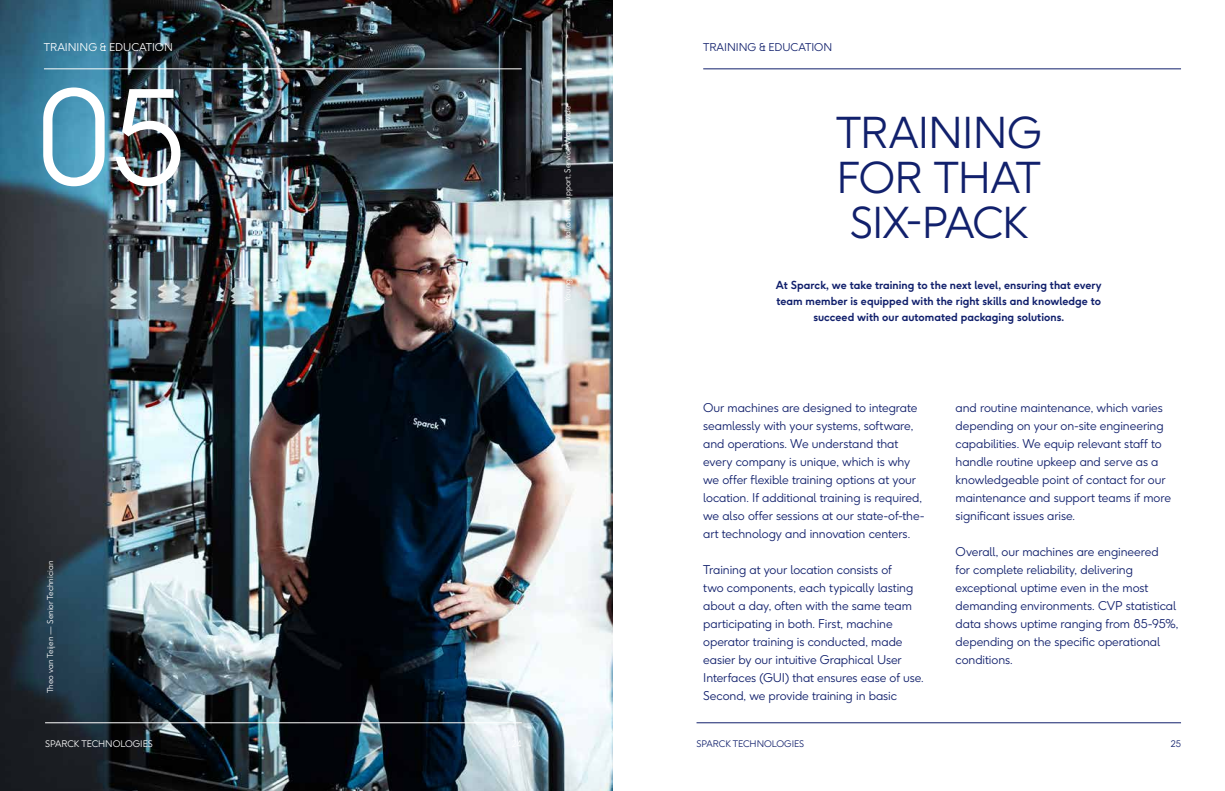
<style>
.page{position:relative;width:1225px;height:791px;background:#fff}
.page>*{position:absolute;margin:0;border:0;box-sizing:border-box;transform-origin:0 0}
.t1{font:300 128.9px "F37 Ginger";color:#fff}
.t2{font:300 42.2px/45px "F37 Ginger";letter-spacing:-.02em;color:#11206c;text-align:center}
.t3{font:300 12px/18px "F37 Ginger";letter-spacing:-.005em;color:#11206c}
.t4{font:700 11px/16px "F37 Ginger";letter-spacing:.005em;color:#11206c;text-align:center}
.t5{font:300 10.7px "F37 Ginger";color:#fff}
.t6{font:300 10.7px "F37 Ginger";color:#11206c}
.t7{font:300 9px "F37 Ginger";color:#fff}
.t8{font:300 9px "F37 Ginger";color:#11206c}
.t9{font:300 8px "F37 Ginger";color:#fff}
</style>
<div class="page">
<img style="left:0;top:0;width:612px;height:791px">
<hr style="left:44px;top:69px;width:478px;height:1px;background:#fff">
<hr style="left:45px;top:722px;width:477px;height:1px;background:#fff">
<hr style="left:703px;top:69px;width:478px;height:1px;background:#11206c">
<hr style="left:696px;top:722px;width:485px;height:1px;background:#11206c">
<p class="t5" style="left:44px;top:38px;width:130px">TRAINING &amp; EDUCATION</p>
<h1 class="t1" style="left:34px;top:25px;width:153px">05</h1>
<p class="t9" style="left:560px;top:302px;width:198px;rotate:-90deg">Young Dae — Installation, Support, Service Worldwide</p>
<p class="t9" style="left:43px;top:693px;width:134px;rotate:-90deg">Theo van Teijen — Senior Technician</p>
<p class="t7" style="left:45px;top:736px;width:109px">SPARCK TECHNOLOGIES</p>
<p class="t7" style="left:512px;top:736px;width:11px">24</p>
<p class="t6" style="left:703px;top:38px;width:130px">TRAINING &amp; EDUCATION</p>
<h2 class="t2" style="left:836px;top:105px;width:207px">TRAINING<br>FOR THAT<br>SIX-PACK</h2>
<p class="t4" style="left:776px;top:275px;width:327px">At Sparck, we take training to the next level, ensuring that every team member is equipped with the right skills and knowledge to succeed with our automated packaging solutions.</p>
<p class="t3" style="left:703px;top:397px;width:223px">Our machines are designed to integrate seamlessly with your systems, software, and operations. We understand that every company is unique, which is why we offer flexible training options at your location. If additional training is required, we also offer sessions at our state-of-the&shy;art technology and innovation centers.</p>
<p class="t3" style="left:703px;top:559px;width:222px">Training at your location consists of<br>two components, each typically lasting about a day, often with the same team participating in both. First, machine operator training is conducted, made easier by our intuitive Graphical User Interfaces (GUI) that ensures ease of use.<br>Second, we provide training in basic</p>
<p class="t3" style="left:955px;top:397px;width:217px">and routine maintenance, which varies depending on your on-site engineering capabilities. We equip relevant staff to handle routine upkeep and serve as a knowledgeable point of contact for our maintenance and support teams if more significant issues arise.</p>
<p class="t3" style="left:955px;top:541px;width:224px">Overall, our machines are engineered<br>for complete reliability, delivering exceptional uptime even in the most demanding environments. CVP statistical data shows uptime ranging from 85-95%, depending on the specific operational conditions.</p>
<p class="t8" style="left:696px;top:736px;width:109px">SPARCK TECHNOLOGIES</p>
<p class="t8" style="left:1170px;top:736px;width:12px">25</p>
</div>
